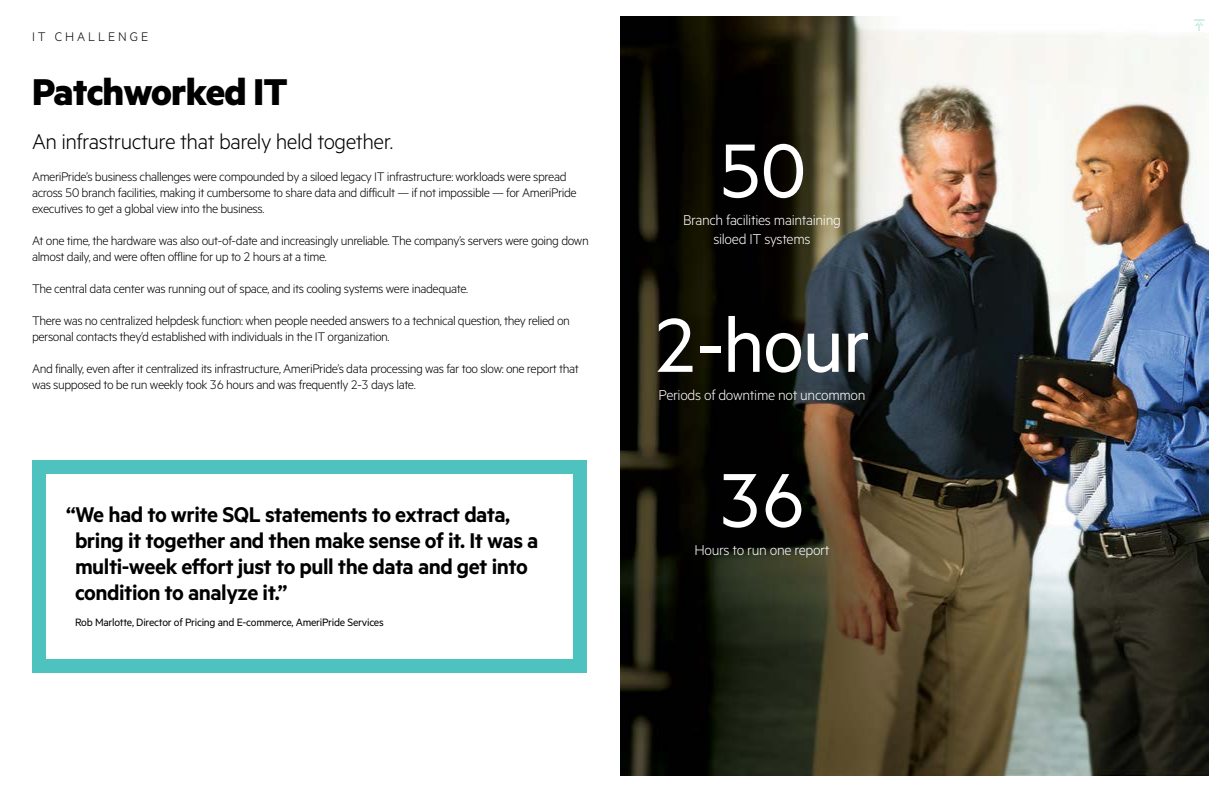
<style>
.page{position:relative;width:1224px;height:792px;background:#fff}
.page>*{position:absolute;margin:0;border:0;box-sizing:border-box;transform-origin:0 0}
.t1{font:86px "Metric HPE";letter-spacing:-.02em;color:#fff}
.t2{font:700 42px "Metric HPE";letter-spacing:-.02em;color:#000}
.t3{font:600 24px/26px "Metric HPE";letter-spacing:-.02em;color:#000}
.t4{font:300 24px "Metric HPE";letter-spacing:-.02em;color:#000}
.t5{font:300 16px/19px "Metric HPE";letter-spacing:-.02em;color:#fff;text-align:center}
.t6{font:300 14px/16px "Metric HPE";letter-spacing:-.03em;color:#000}
.t7{font:300 14px "Metric HPE";letter-spacing:.21em;color:#000}
.t8{font:12px "Metric HPE";letter-spacing:-.02em;color:#000}
</style>
<div class="page">
<img style="left:620px;top:16px;width:588px;height:760px">
<div style="left:32px;top:460px;width:555px;height:213px;border:14px solid #4dc2bf"></div>
<svg style="left:1193px;top:19px;width:12px;height:13px"></svg>
<p class="t7" style="left:32px;top:29px;width:118px">IT CHALLENGE</p>
<h2 class="t2" style="left:32px;top:66px;width:257px">Patchworked IT</h2>
<h3 class="t4" style="left:32px;top:127px;width:363px">An infrastructure that barely held together.</h3>
<p class="t6" style="left:32px;top:168px;width:546px">AmeriPride’s business challenges were compounded by a siloed legacy IT infrastructure: workloads were spread across 50 branch facilities, making it cumbersome to share data and difficult — if not impossible — for AmeriPride executives to get a global view into the business.</p>
<p class="t6" style="left:32px;top:232px;width:558px">At one time, the hardware was also out-of-date and increasingly unreliable. The company’s servers were going down almost daily, and were often offline for up to 2 hours at a time.</p>
<p class="t6" style="left:32px;top:280px;width:438px">The central data center was running out of space, and its cooling systems were inadequate.</p>
<p class="t6" style="left:32px;top:312px;width:540px">There was no centralized helpdesk function: when people needed answers to a technical question, they relied on personal contacts they’d established with individuals in the IT organization.</p>
<p class="t6" style="left:32px;top:360px;width:548px">And finally, even after it centralized its infrastructure, AmeriPride’s data processing was far too slow: one report that was supposed to be run weekly took 36 hours and was frequently 2-3 days late.</p>
<h3 class="t3" style="left:75px;top:501px;width:465px;text-indent:-9px">“We had to write SQL statements to extract data, bring it together and then make sense of it. It was a multi-week effort just to pull the data and get into condition to analyze it.”</h3>
<p class="t8" style="left:75px;top:616px;width:310px">Rob Marlotte, Director of Pricing and E-commerce, AmeriPride Services</p>
<h1 class="t1" style="left:718px;top:121px;width:89px">50</h1>
<p class="t5" style="left:683px;top:210px;width:159px">Branch facilities maintaining siloed IT systems</p>
<h1 class="t1" style="left:654px;top:295px;width:218px">2-hour</h1>
<p class="t5" style="left:659px;top:385px;width:208px">Periods of downtime not uncommon</p>
<h1 class="t1" style="left:718px;top:450px;width:89px">36</h1>
<p class="t5" style="left:694px;top:540px;width:136px">Hours to run one report</p>
</div>
